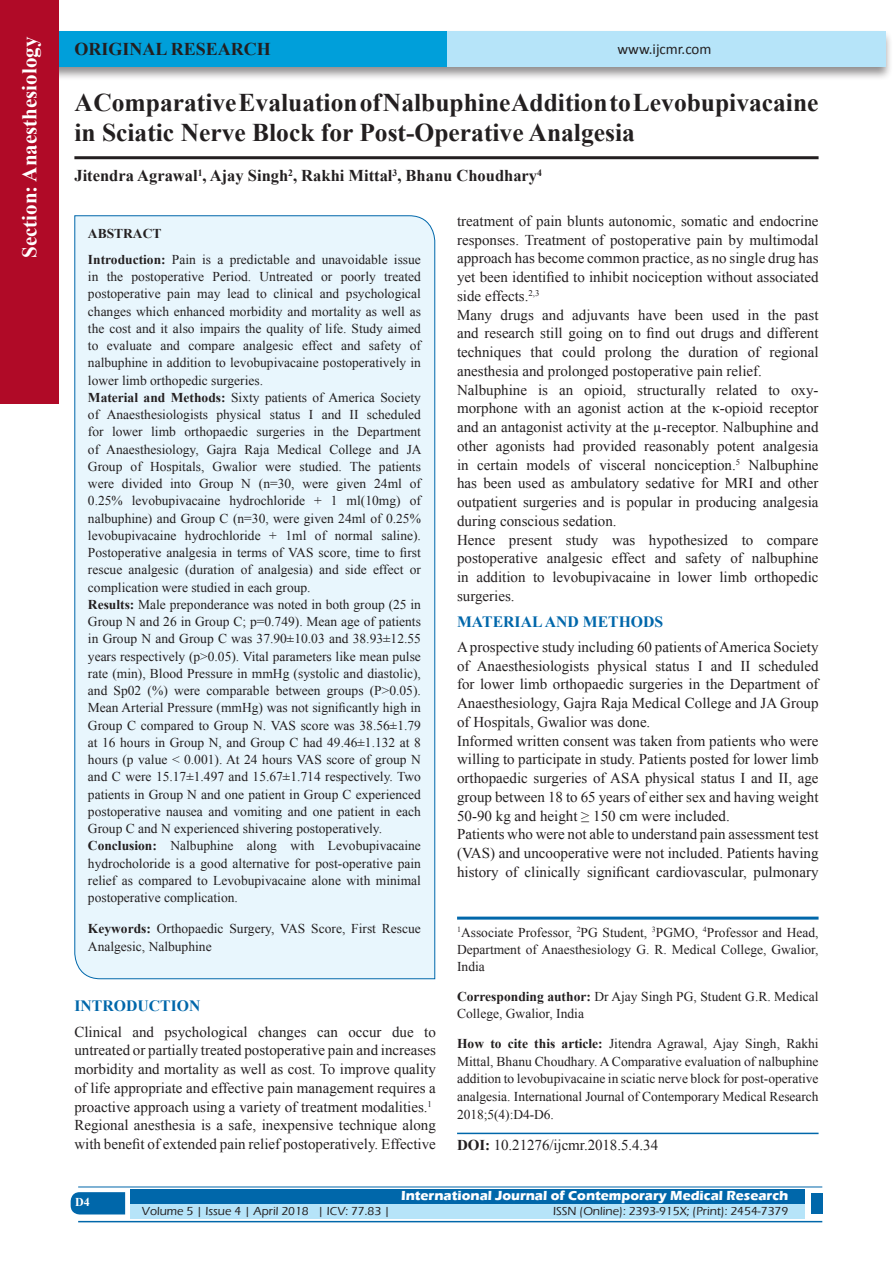
<style>
.page{position:relative;width:893px;height:1263px;background:#fff}
.page>*{position:absolute;margin:0;border:0;box-sizing:border-box;transform-origin:0 0}
.A_Title_New{font:700 25.5px/30px "Times New Roman";color:#231f20}
.t1{font:700 21px "Times New Roman";color:#fff}
.AT_new{font:700 18px "Times New Roman";color:#231f20}
.AU-New{font:700 16.5px "Times New Roman";color:#231f20}
.t2{font:700 15.75px "Times New Roman";color:#0067aa}
.TX_New{font:15px/18.8px "Times New Roman";color:#231f20;text-align:justify}
.t3{font:15px "Calibri";color:#231f20}
.HTC_new{font:13.5px/17.2px "Times New Roman";color:#231f20}
.Affi_New{font:13.5px/17.2px "Times New Roman";color:#231f20;text-align:justify}
.Corresponding{font:13.5px/17.2px "Times New Roman";color:#231f20}
.t4{font:700 13.5px "Eras ITC";color:#fff}
.t5{font:500 12px "Eras ITC";color:#231f20}
.t6{font:700 12px "Times New Roman";color:#fff}
.s1{font-weight:700}
</style>
<div class="page">
<div style="left:19px;top:29px;width:874px;height:52px;background:#231f20;opacity:.5"></div>
<div style="left:28px;top:31px;width:857px;height:35px;background:#b6e4f9"></div>
<div style="left:28px;top:31px;width:418px;height:35px;background:#009fda"></div>
<svg style="left:71px;top:1192px;width:54px;height:22px"></svg>
<div style="left:130px;top:1189px;width:674px;height:15px;background:#0067aa"></div>
<div style="left:130px;top:1204px;width:674px;height:15px;background:#b6e4f9"></div>
<hr style="left:78px;top:1186px;width:744px;height:1px;background:#0067aa">
<hr style="left:78px;top:1221px;width:744px;height:1px;background:#0067aa">
<div style="left:811px;top:1193px;width:11px;height:21px;background:#0067aa"></div>
<div style="left:0;top:0;width:59px;height:404px;background:#b00a27"></div>
<hr style="left:74px;top:156px;width:745px;height:3px;background:#231f20">
<div style="left:74px;top:215px;width:361px;height:764px;background:#e8f6fd"></div>
<hr style="left:457px;top:916px;width:362px;height:3px;background:#0067aa">
<hr style="left:457px;top:1133px;width:362px;height:1px;background:#0067aa">
<h2 class="t1" style="left:15px;top:258px;width:223px;rotate:-90deg">Section: Anaesthesiology</h2>
<p class="AT_new" style="left:74px;top:36px;width:198px">ORIGINAL RESEARCH</p>
<p class="t3" style="left:617px;top:40px;width:96px">www.ijcmr.com</p>
<p class="A_Title_New" style="left:74px;top:87px;width:746px">A Comparative Evaluation of Nalbuphine Addition to Levobupivacaine in Sciatic Nerve Block for Post-Operative Analgesia</p>
<p class="AU-New" style="left:74px;top:164px;width:469px">Jitendra Agrawal<sup>1</sup>, Ajay Singh<sup>2</sup>, Rakhi Mittal<sup>3</sup>, Bhanu Choudhary<sup>4</sup></p>
<p class="HTC_new" style="left:88px;top:220px;width:335px;line-height:25.8px"><span class="s1">ABSTRACT<br>Introduction:</span> Pain is a predictable and unavoidable issue</p>
<p class="HTC_new" style="left:88px;top:268px;width:335px">in the postoperative Period. Untreated or poorly treated postoperative pain may lead to clinical and psychological changes which enhanced morbidity and mortality as well as the cost and it also impairs the quality of life. Study aimed to evaluate and compare analgesic effect and safety of nalbuphine in addition to levobupivacaine postoperatively in lower limb orthopedic surgeries.<br><span class="s1">Material and Methods:</span> Sixty patients of America Society of Anaesthesiologists physical status I and II scheduled for lower limb orthopaedic surgeries in the Department of Anaesthesiology, Gajra Raja Medical College and JA Group of Hospitals, Gwalior were studied. The patients were divided into Group N (n=30, were given 24ml of 0.25% levobupivacaine hydrochloride + 1 ml(10mg) of nalbuphine) and Group C (n=30, were given 24ml of 0.25% levobupivacaine hydrochloride + 1ml of normal saline).<br>Postoperative analgesia in terms of VAS score, time to first rescue analgesic (duration of analgesia) and side effect or complication were studied in each group.<br><span class="s1">Results:</span> Male preponderance was noted in both group (25 in Group N and 26 in Group C; p=0.749). Mean age of patients in Group N and Group C was 37.90±10.03 and 38.93±12.55 years respectively (p&gt;0.05). Vital parameters like mean pulse rate (min), Blood Pressure in mmHg (systolic and diastolic), and Sp02 (%) were comparable between groups (P&gt;0.05).<br>Mean Arterial Pressure (mmHg) was not significantly high in Group C compared to Group N. VAS score was 38.56±1.79 at 16 hours in Group N, and Group C had 49.46±1.132 at 8 hours (p value &lt; 0.001). At 24 hours VAS score of group N and C were 15.17±1.497 and 15.67±1.714 respectively. Two patients in Group N and one patient in Group C experienced postoperative nausea and vomiting and one patient in each Group C and N experienced shivering postoperatively.<br><span class="s1">Conclusion:</span> Nalbuphine along with Levobupivacaine hydrocholoride is a good alternative for post-operative pain relief as compared to Levobupivacaine alone with minimal postoperative complication.</p>
<p class="HTC_new" style="left:88px;top:919px;width:334px;line-height:18px"><span class="s1">Keywords:</span> Orthopaedic Surgery, VAS Score, First Rescue<br>Analgesic, Nalbuphine</p>
<h1 class="t2" style="left:74px;top:995px;width:127px">INTRODUCTION</h1>
<p class="TX_New" style="left:74px;top:1022px;width:363px">Clinical and psychological changes can occur due to untreated or partially treated postoperative pain and increases morbidity and mortality as well as cost. To improve quality of life appropriate and effective pain management requires a proactive approach using a variety of treatment modalities.<sup>1</sup></p>
<p class="TX_New" style="left:74px;top:1116px;width:363px">Regional anesthesia is a safe, inexpensive technique along with benefit of extended pain relief postoperatively. Effective</p>
<p class="TX_New" style="left:457px;top:211px;width:363px">treatment of pain blunts autonomic, somatic and endocrine responses. Treatment of postoperative pain by multimodal approach has become common practice, as no single drug has yet been identified to inhibit nociception without associated side effects.<sup>2,3</sup></p>
<p class="TX_New" style="left:457px;top:305px;width:363px">Many drugs and adjuvants have been used in the past and research still going on to find out drugs and different techniques that could prolong the duration of regional anesthesia and prolonged postoperative pain relief.</p>
<p class="TX_New" style="left:457px;top:380px;width:363px">Nalbuphine is an opioid, structurally related to oxy&shy;morphone with an agonist action at the κ-opioid receptor and an antagonist activity at the µ-receptor. Nalbuphine and other agonists had provided reasonably potent analgesia in certain models of visceral nonciception.<sup>5</sup> Nalbuphine has been used as ambulatory sedative for MRI and other outpatient surgeries and is popular in producing analgesia during conscious sedation.</p>
<p class="TX_New" style="left:457px;top:530px;width:363px">Hence present study was hypothesized to compare postoperative analgesic effect and safety of nalbuphine in addition to levobupivacaine in lower limb orthopedic surgeries.</p>
<h1 class="t2" style="left:457px;top:610px;width:208px">MATERIAL AND METHODS</h1>
<p class="TX_New" style="left:457px;top:637px;width:363px">A prospective study including 60 patients of America Society of Anaesthesiologists physical status I and II scheduled for lower limb orthopaedic surgeries in the Department of Anaesthesiology, Gajra Raja Medical College and JA Group of Hospitals, Gwalior was done.</p>
<p class="TX_New" style="left:457px;top:731px;width:363px">Informed written consent was taken from patients who were willing to participate in study. Patients posted for lower limb orthopaedic surgeries of ASA physical status I and II, age group between 18 to 65 years of either sex and having weight 50-90 kg and height ≥ 150 cm were included.</p>
<p class="TX_New" style="left:457px;top:825px;width:363px">Patients who were not able to understand pain assessment test (VAS) and uncooperative were not included. Patients having history of clinically significant cardiovascular, pulmonary</p>
<p class="Affi_New" style="left:457px;top:923px;width:363px"><sup>1</sup>Associate Professor, <sup>2</sup>PG Student, <sup>3</sup>PGMO, <sup>4</sup>Professor and Head, Department of Anaesthesiology G. R. Medical College, Gwalior, India</p>
<p class="Corresponding" style="left:457px;top:988px;width:363px"><span class="s1">Corresponding author:</span> Dr Ajay Singh PG, Student G.R. Medical<br>College, Gwalior, India</p>
<p class="HTC_new" style="left:457px;top:1035px;width:363px;text-align:justify"><span class="s1">How to cite this article:</span> Jitendra Agrawal, Ajay Singh, Rakhi Mittal, Bhanu Choudhary. A Comparative evaluation of nalbuphine addition to levobupivacaine in sciatic nerve block for post-operative analgesia. International Journal of Contemporary Medical Research 2018;5(4):D4-D6.</p>
<p class="TX_New" style="left:457px;top:1135px;width:203px"><span class="s1">DOI:</span> 10.21276/ijcmr.2018.5.4.34</p>
<h4 class="t6" style="left:75px;top:1194px;width:16px">D4</h4>
<p class="t4" style="left:401px;top:1188px;width:389px">International Journal of Contemporary Medical Research</p>
<p class="t5" style="left:142px;top:1204px;width:250px">Volume 5 | Issue 4 | April 2018 | ICV: 77.83 |</p>
<p class="t5" style="left:553px;top:1204px;width:237px">ISSN (Online): 2393-915X; (Print): 2454-7379</p>
</div>
